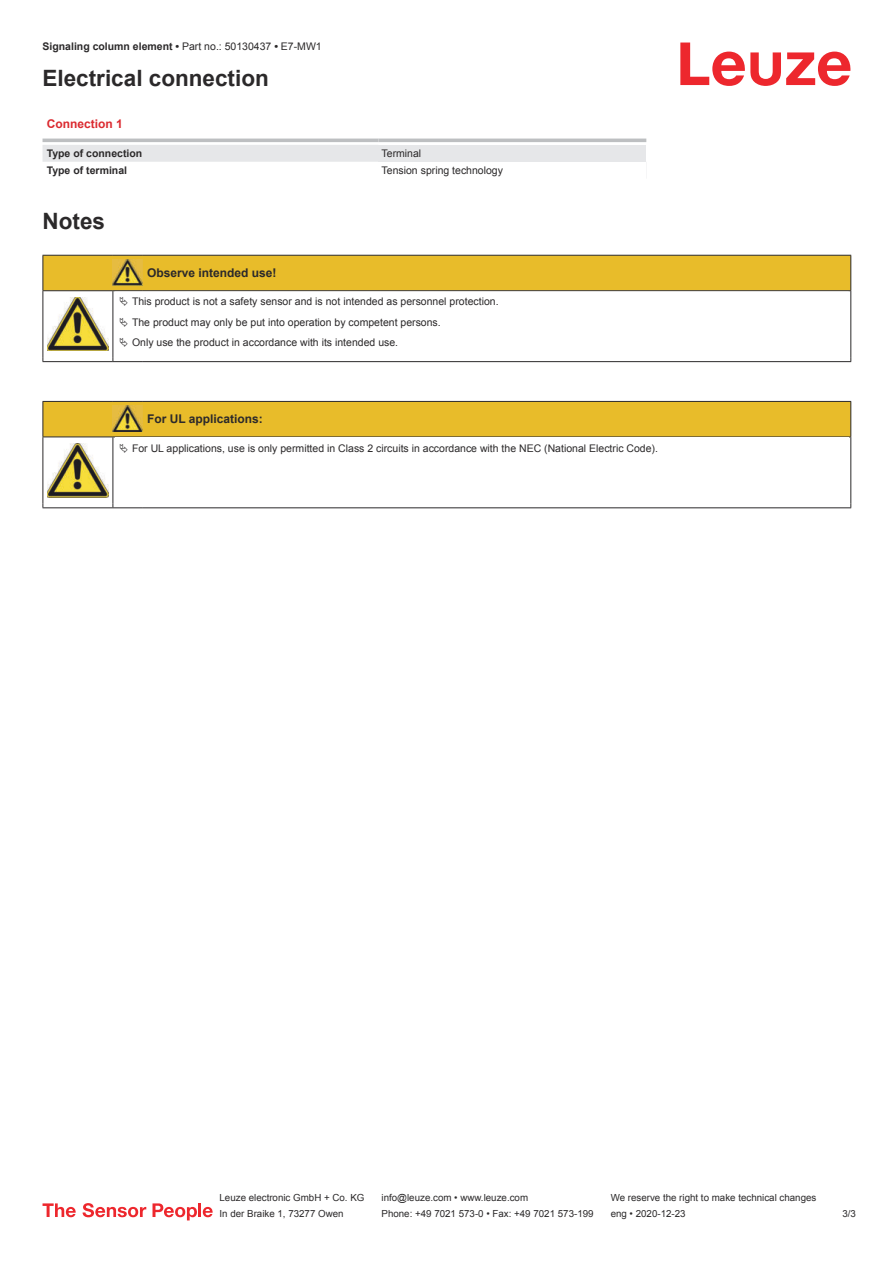
<style>
.page{position:relative;width:893px;height:1263px;background:#fff}
.page>*{position:absolute;margin:0;border:0;box-sizing:border-box;transform-origin:0 0}
.t1{font:700 22.5px "Arial";color:#2b292a}
.t2{font:700 12px "Arial";color:#2b292a}
.t3{font:700 12px "Arial";color:#db2a30}
.t4{font:10.5px/20.2px "Arial";color:#2b292a}
.t5{font:700 10.5px "Arial";color:#2b292a}
.t6{font:9.75px "Arial";color:#2b292a}
.s1{font-weight:400}
</style>
<div class="page">
<svg style="left:680px;top:43px;width:170px;height:43px"></svg>
<svg style="left:43px;top:138px;width:603px;height:24px"></svg>
<hr style="left:43px;top:139px;width:335px;height:3px;background:#bdbfc1">
<hr style="left:378px;top:139px;width:268px;height:3px;background:#bdbfc1">
<div style="left:378px;top:145px;width:268px;height:17px;background:#e6e7e9"></div>
<svg style="left:43px;top:1203px;width:33px;height:14px"></svg>
<svg style="left:83px;top:1203px;width:63px;height:14px"></svg>
<svg style="left:153px;top:1203px;width:44px;height:17px"></svg>
<hr style="left:198px;top:1203px;width:3px;height:14px;background:#ed272d">
<svg style="left:203px;top:1207px;width:10px;height:10px"></svg>
<hr style="left:43px;top:361px;width:70px;height:1px;background:#2b292a">
<hr style="left:113px;top:361px;width:30px;height:1px;background:#2b292a">
<hr style="left:143px;top:361px;width:708px;height:1px;background:#2b292a">
<div style="left:44px;top:402px;width:806px;height:35px;background:#e8bc2a"></div>
<hr style="left:43px;top:401px;width:70px;height:1px;background:#2b292a">
<hr style="left:43px;top:402px;width:1px;height:35px;background:#2b292a">
<hr style="left:43px;top:437px;width:70px;height:1px;background:#2b292a">
<hr style="left:113px;top:401px;width:30px;height:1px;background:#2b292a">
<hr style="left:113px;top:437px;width:30px;height:1px;background:#2b292a">
<hr style="left:143px;top:401px;width:708px;height:1px;background:#2b292a">
<hr style="left:850px;top:402px;width:1px;height:35px;background:#2b292a">
<hr style="left:143px;top:437px;width:708px;height:1px;background:#2b292a">
<hr style="left:43px;top:437px;width:1px;height:66px;background:#2b292a">
<hr style="left:113px;top:437px;width:1px;height:66px;background:#2b292a">
<hr style="left:850px;top:437px;width:1px;height:66px;background:#2b292a">
<hr style="left:43px;top:507px;width:70px;height:1px;background:#2b292a">
<hr style="left:113px;top:507px;width:30px;height:1px;background:#2b292a">
<hr style="left:143px;top:507px;width:708px;height:1px;background:#2b292a">
<img style="left:113px;top:406px;width:30px;height:26px">
<img style="left:47px;top:443px;width:61px;height:54px">
<svg style="left:43px;top:255px;width:808px;height:106px"></svg>
<p class="t5" style="left:43px;top:42px;width:281px">Signaling column element • <span class="s1">Part no.: 50130437</span> • <span class="s1">E7-MW1</span></p>
<h1 class="t1" style="left:43px;top:69px;width:228px">Electrical connection</h1>
<p class="t3" style="left:47px;top:119px;width:78px">Connection 1</p>
<p class="t5" style="left:47px;top:149px;width:97px">Type of connection</p>
<p class="t4" style="left:382px;top:144px;width:41px">Terminal</p>
<p class="t5" style="left:47px;top:166px;width:82px">Type of terminal</p>
<p class="t4" style="left:382px;top:161px;width:123px">Tension spring technology</p>
<h1 class="t1" style="left:43px;top:212px;width:64px">Notes</h1>
<p class="t2" style="left:147px;top:268px;width:131px">Observe intended use!</p>
<p class="t4" style="left:132px;top:293px;width:368px">This product is not a safety sensor and is not intended as personnel protection.<br>The product may only be put into operation by competent persons.<br>Only use the product in accordance with its intended use.</p>
<p class="t2" style="left:147px;top:414px;width:117px">For UL applications:</p>
<p class="t4" style="left:132px;top:439px;width:527px">For UL applications, use is only permitted in Class 2 circuits in accordance with the NEC (National Electric Code).</p>
<p class="t6" style="left:220px;top:1194px;width:146px">Leuze electronic GmbH + Co. KG</p>
<p class="t6" style="left:381px;top:1194px;width:148px">info@leuze.com • www.leuze.com</p>
<p class="t6" style="left:611px;top:1194px;width:207px">We reserve the right to make technical changes</p>
<p class="t6" style="left:220px;top:1210px;width:126px">In der Braike 1, 73277 Owen</p>
<p class="t6" style="left:381px;top:1210px;width:214px">Phone: +49 7021 573-0 • Fax: +49 7021 573-199</p>
<p class="t6" style="left:611px;top:1210px;width:76px">eng • 2020-12-23</p>
<p class="t6" style="left:842px;top:1210px;width:15px">3 /3</p>
</div>
